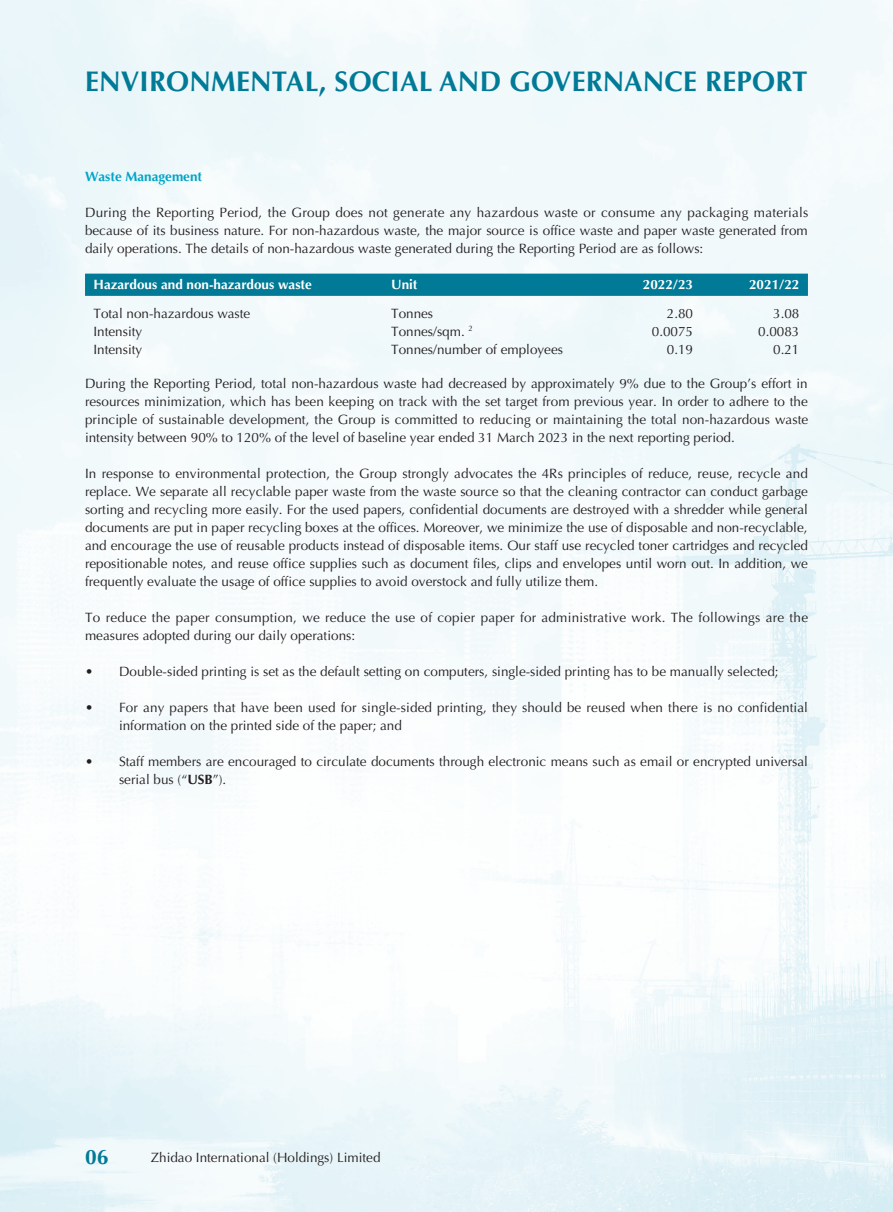
<style>
.page{position:relative;width:893px;height:1212px;background:#fff}
.page>*{position:absolute;margin:0;border:0;box-sizing:border-box;transform-origin:0 0}
.t1{font:700 28.5px "Optima LT Std";letter-spacing:.01em;color:#007a96}
.t2{font:700 21px "Optima LT Std";color:#007a96}
._00_txt{font:13.5px/18px "Optima LT Std";color:#231f20;text-align:justify}
._50_Table_txt{font:13.5px "Optima LT Std";color:#231f20}
._50_Table_txt-2{font:700 13.5px "Optima LT Std";color:#fff}
._03_H3{font:700 13.5px "Optima LT Std";color:#00a5c7}
.s1{font-weight:700}
</style>
<div class="page">
<img style="left:0;top:0;width:893px;height:1212px">
<div style="left:85px;top:274px;width:723px;height:22px;background:#007a96"></div>
<h1 class="t1" style="left:85px;top:65px;width:724px">ENVIRONMENTAL, SOCIAL AND GOVERNANCE REPORT</h1>
<p class="_03_H3" style="left:85px;top:169px;width:119px">Waste Management</p>
<p class="_00_txt" style="left:85px;top:204px;width:725px">During the Reporting Period, the Group does not generate any hazardous waste or consume any packaging materials because of its business nature. For non-hazardous waste, the major source is office waste and paper waste generated from daily operations. The details of non-hazardous waste generated during the Reporting Period are as follows:</p>
<p class="_50_Table_txt-2" style="left:94px;top:277px;width:220px">Hazardous and non-hazardous waste</p>
<p class="_50_Table_txt-2" style="left:391px;top:277px;width:28px">Unit</p>
<p class="_50_Table_txt-2" style="left:643px;top:277px;width:52px">2022/23</p>
<p class="_50_Table_txt-2" style="left:749px;top:277px;width:52px">2021/22</p>
<p class="_50_Table_txt" style="left:94px;top:306px;width:158px">Total non-hazardous waste</p>
<p class="_50_Table_txt" style="left:391px;top:306px;width:44px">Tonnes</p>
<p class="_50_Table_txt" style="left:667px;top:306px;width:28px">2.80</p>
<p class="_50_Table_txt" style="left:773px;top:306px;width:28px">3.08</p>
<p class="_50_Table_txt" style="left:94px;top:324px;width:50px">Intensity</p>
<p class="_50_Table_txt" style="left:391px;top:324px;width:83px">Tonnes/sqm. <sup>2</sup></p>
<p class="_50_Table_txt" style="left:652px;top:324px;width:43px">0.0075</p>
<p class="_50_Table_txt" style="left:758px;top:324px;width:43px">0.0083</p>
<p class="_50_Table_txt" style="left:94px;top:342px;width:50px">Intensity</p>
<p class="_50_Table_txt" style="left:391px;top:342px;width:173px">Tonnes/number of employees</p>
<p class="_50_Table_txt" style="left:667px;top:342px;width:28px">0.19</p>
<p class="_50_Table_txt" style="left:773px;top:342px;width:28px">0.21</p>
<p class="_00_txt" style="left:85px;top:374px;width:725px">During the Reporting Period, total non-hazardous waste had decreased by approximately 9% due to the Group’s effort in resources minimization, which has been keeping on track with the set target from previous year. In order to adhere to the principle of sustainable development, the Group is committed to reducing or maintaining the total non-hazardous waste intensity between 90% to 120% of the level of baseline year ended 31 March 2023 in the next reporting period.</p>
<p class="_00_txt" style="left:85px;top:464px;width:724px">In response to environmental protection, the Group strongly advocates the 4Rs principles of reduce, reuse, recycle and replace. We separate all recyclable paper waste from the waste source so that the cleaning contractor can conduct garbage sorting and recycling more easily. For the used papers, confidential documents are destroyed with a shredder while general documents are put in paper recycling boxes at the offices. Moreover, we minimize the use of disposable and non-recyclable, and encourage the use of reusable products instead of disposable items. Our staff use recycled toner cartridges and recycled repositionable notes, and reuse office supplies such as document files, clips and envelopes until worn out. In addition, we frequently evaluate the usage of office supplies to avoid overstock and fully utilize them.</p>
<p class="_00_txt" style="left:85px;top:608px;width:724px">To reduce the paper consumption, we reduce the use of copier paper for administrative work. The followings are the measures adopted during our daily operations:</p>
<p class="_00_txt" style="left:85px;top:662px;width:695px">• Double-sided printing is set as the default setting on computers, single-sided printing has to be manually selected;</p>
<p class="_00_txt" style="left:119px;top:698px;width:690px;text-indent:-34px">• For any papers that have been used for single-sided printing, they should be reused when there is no confidential information on the printed side of the paper; and</p>
<p class="_00_txt" style="left:119px;top:752px;width:690px;text-indent:-34px">• Staff members are encouraged to circulate documents through electronic means such as email or encrypted universal serial bus (“<span class="s1">USB</span>”).</p>
<h2 class="t2" style="left:85px;top:1144px;width:25px">06</h2>
<p class="_00_txt" style="left:151px;top:1149px;width:231px">Zhidao International (Holdings) Limited</p>
</div>
